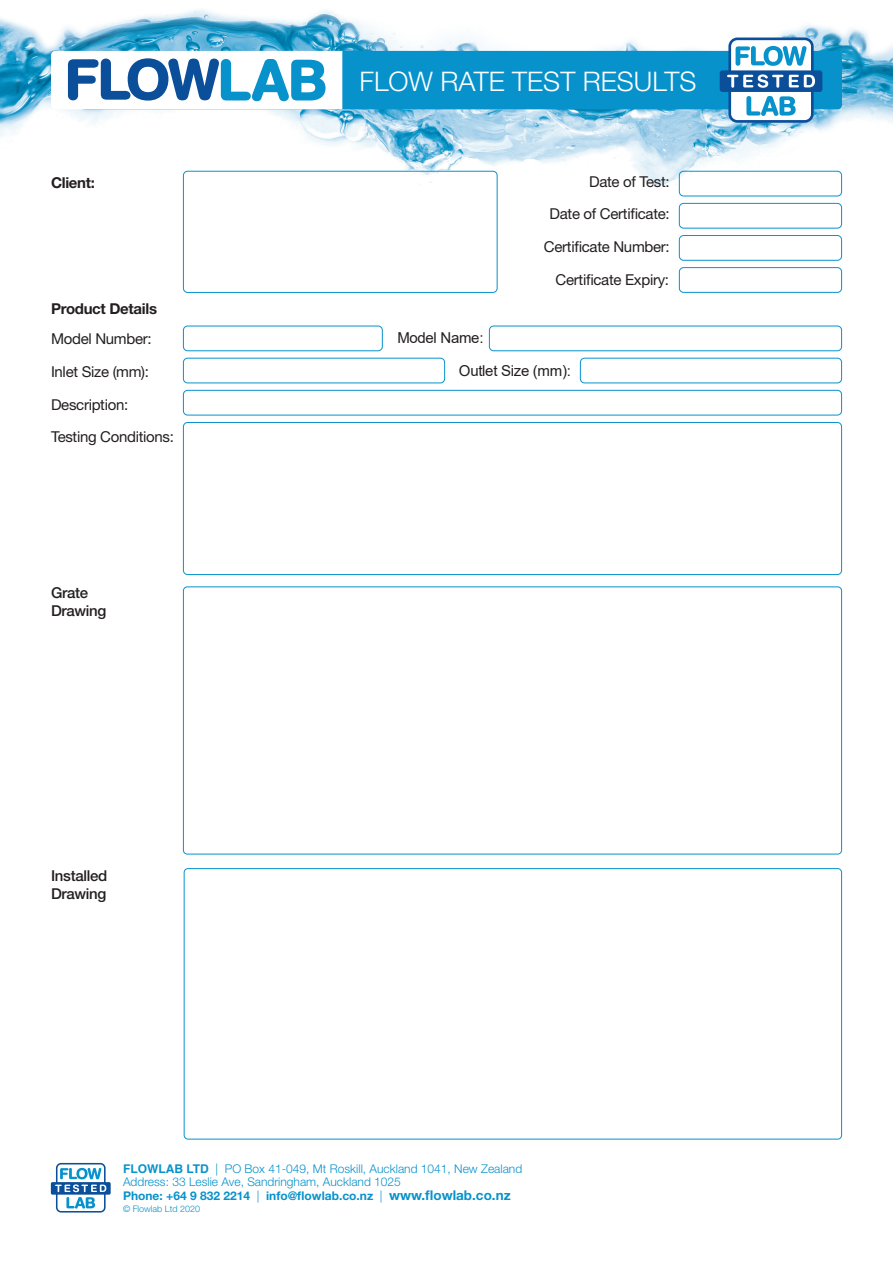
<style>
.page{position:relative;width:893px;height:1263px;background:#fff}
.page>*{position:absolute;margin:0;border:0;box-sizing:border-box;transform-origin:0 0}
.t1{font:300 27px "Helvetica Neue LT Std";color:#fff}
.t2{font:15px/32.5px "Helvetica Neue";letter-spacing:-.02em;color:#231f20;text-align:right}
.t3{font:500 15px/18px "Helvetica Neue";letter-spacing:-.02em;color:#231f20}
.t4{font:15px "Arial";letter-spacing:-.02em;color:#231f20}
.t5{font:700 15px "Helvetica Neue";letter-spacing:-.02em;color:#231f20}
.t6{font:300 12px/13.5px "Helvetica Neue LT Std";color:#0892cb}
.t7{font:700 12px "Helvetica Neue";color:#0892cb}
.t8{font:300 9px "Helvetica Neue LT Std";color:#0892cb}
.s1{font-family:"Helvetica";font-weight:700}
.s2{font-family:"Helvetica Neue LT Std";font-weight:300}
.s3{font-size:13.5px}
</style>
<div class="page">
<img style="left:0;top:10px;width:893px;height:194px">
<div style="left:183px;top:586px;width:659px;height:268px;border:1px solid #0892cb;border-radius:4px"></div>
<div style="left:184px;top:868px;width:658px;height:271px;border:1px solid #0892cb;border-radius:4px"></div>
<div style="left:80px;top:51px;width:762px;height:58px;background:#0892cb;border-radius:4px"></div>
<svg style="left:728px;top:38px;width:86px;height:85px"></svg>
<div style="left:731px;top:40px;width:80px;height:80px;background:#fff;border-radius:6px"></div>
<svg style="left:736px;top:46px;width:70px;height:20px"></svg>
<svg style="left:746px;top:96px;width:50px;height:20px"></svg>
<div style="left:720px;top:70px;width:102px;height:22px;background:#0b4e9a;border-radius:3px"></div>
<svg style="left:727px;top:74px;width:56px;height:14px"></svg>
<svg style="left:789px;top:75px;width:26px;height:12px"></svg>
<svg style="left:51px;top:51px;width:291px;height:58px"></svg>
<svg style="left:56px;top:1163px;width:50px;height:49px"></svg>
<div style="left:57px;top:1164px;width:47px;height:47px;background:#fff;border-radius:4px"></div>
<div style="left:51px;top:1182px;width:60px;height:12px;background:#0b4e9a;border-radius:2px"></div>
<svg style="left:55px;top:1168px;width:51px;height:40px"></svg>
<div style="left:183px;top:171px;width:314px;height:122px;border:1px solid #0892cb;border-radius:4px"></div>
<div style="left:679px;top:171px;width:163px;height:25px;border:1px solid #0892cb;border-radius:4px"></div>
<div style="left:183px;top:326px;width:200px;height:25px;border:1px solid #0892cb;border-radius:4px"></div>
<div style="left:489px;top:326px;width:353px;height:25px;border:1px solid #0892cb;border-radius:4px"></div>
<div style="left:679px;top:203px;width:163px;height:25px;border:1px solid #0892cb;border-radius:4px"></div>
<div style="left:183px;top:358px;width:262px;height:25px;border:1px solid #0892cb;border-radius:4px"></div>
<div style="left:580px;top:358px;width:262px;height:25px;border:1px solid #0892cb;border-radius:4px"></div>
<div style="left:679px;top:235px;width:163px;height:26px;border:1px solid #0892cb;border-radius:4px"></div>
<div style="left:183px;top:390px;width:659px;height:25px;border:1px solid #0892cb;border-radius:4px"></div>
<div style="left:183px;top:422px;width:659px;height:153px;border:1px solid #0892cb;border-radius:4px"></div>
<div style="left:679px;top:267px;width:163px;height:26px;border:1px solid #0892cb;border-radius:4px"></div>
<p class="t5" style="left:51px;top:174px;width:46px">Client:</p>
<p class="t5" style="left:51px;top:300px;width:108px">Product Details</p>
<p class="t2" style="left:51px;top:323px;width:124px;text-align:left">Model Number:<br>Inlet Size (mm):<br>Description:<br>Testing Conditions:</p>
<p class="t3" style="left:51px;top:584px;width:57px">Grate<br>Drawing</p>
<p class="t3" style="left:51px;top:866px;width:58px">Installed<br>Drawing</p>
<h1 class="t1" style="left:360px;top:65px;width:338px">FLOW RATE TEST RESULTS</h1>
<p class="t2" style="left:544px;top:165px;width:127px">Date of Test:<br>Date of Certificate:<br>Certificate Number:</p>
<p class="t4" style="left:397px;top:327px;width:88px">Model Name:</p>
<p class="t2" style="left:556px;top:263px;width:115px">Certificate Expiry:</p>
<p class="t4" style="left:459px;top:361px;width:113px">Outlet Size (mm):</p>
<p class="t6" style="left:123px;top:1161px;width:401px"><span class="s1">FLOWLAB LTD</span> | PO Box 41-049, Mt Roskill, Auckland 1041, New Zealand<br>Address: 33 Leslie Ave, Sandringham, Auckland 1025</p>
<p class="t7" style="left:123px;top:1188px;width:389px">Phone: +64 9 832 2214 <span class="s2">|</span> info@flowlab.co.nz <span class="s2">|</span> <span class="s3">www.flowlab.co.nz</span></p>
<p class="t8" style="left:123px;top:1203px;width:79px">© Flowlab Ltd 2020</p>
</div>
